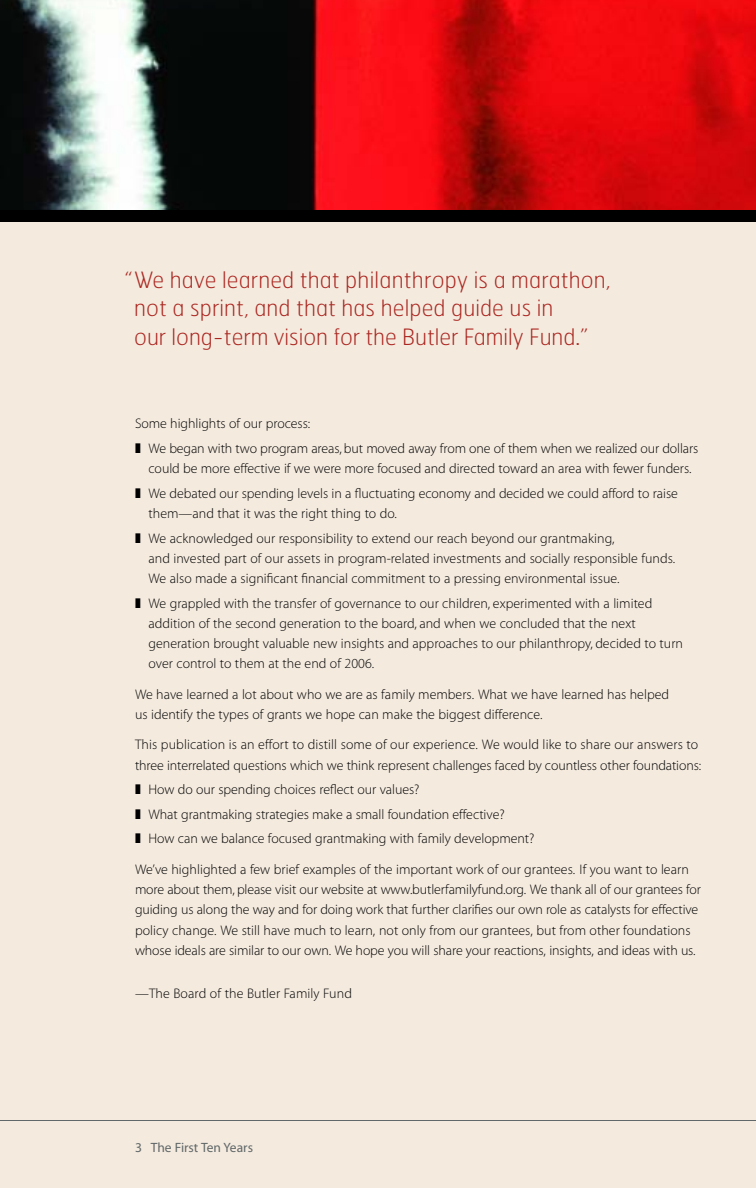
<style>
.page{position:relative;width:756px;height:1188px;background:#f4eade}
.page>*{position:absolute;margin:0;border:0;box-sizing:border-box;transform-origin:0 0}
.t1{font:100 22.5px/28.5px "Hermes";letter-spacing:.005em;color:#ab2822}
.t2{font:13.8px/20.2px "Myriad MM.215.600";color:#000}
.t3{font:13.5px "Myriad MM.412.601";color:#616869}
</style>
<div class="page">
<hr style="left:0;top:1120px;width:756px;height:1px;background:#616869">
<img style="left:0;top:0;width:756px;height:210px">
<div style="left:0;top:210px;width:756px;height:12px;background:#000"></div>
<h1 class="t1" style="left:134px;top:266px;width:478px;text-indent:-10px">“We have learned that philanthropy is a marathon, not a sprint, and that has helped guide us in<br>our long-term vision for the Butler Family Fund.”</h1>
<p class="t2" style="left:135px;top:413px;width:565px;line-height:24.6px">Some highlights of our process:<br>❚ We began with two program areas, but moved away from one of them when we realized our dollars</p>
<p class="t2" style="left:135px;top:457px;width:558px;line-height:24.6px;text-indent:13px">could be more effective if we were more focused and directed toward an area with fewer funders. ❚ We debated our spending levels in a fluctuating economy and decided we could afford to raise</p>
<p class="t2" style="left:135px;top:502px;width:481px;line-height:24.6px;text-indent:14px">them—and that it was the right thing to do.<br>❚ We acknowledged our responsibility to extend our reach beyond our grantmaking,</p>
<p class="t2" style="left:148px;top:549px;width:528px">and invested part of our assets in program-related investments and socially responsible funds.<br>We also made a significant financial commitment to a pressing environmental issue.</p>
<p class="t2" style="left:148px;top:594px;width:536px;text-indent:-13px">❚ We grappled with the transfer of governance to our children, experimented with a limited addition of the second generation to the board, and when we concluded that the next generation brought valuable new insights and approaches to our philanthropy, decided to turn over control to them at the end of 2006.</p>
<p class="t2" style="left:135px;top:685px;width:536px">We have learned a lot about who we are as family members. What we have learned has helped us identify the types of grants we hope can make the biggest difference.</p>
<p class="t2" style="left:135px;top:736px;width:568px">This publication is an effort to distill some of our experience. We would like to share our answers to three interrelated questions which we think represent challenges faced by countless other foundations:</p>
<p class="t2" style="left:135px;top:779px;width:401px;line-height:24.6px">❚ How do our spending choices reflect our values?<br>❚ What grantmaking strategies make a small foundation effective?<br>❚ How can we balance focused grantmaking with family development?</p>
<p class="t2" style="left:135px;top:860px;width:567px">We’ve highlighted a few brief examples of the important work of our grantees. If you want to learn more about them, please visit our website at www.butlerfamilyfund.org. We thank all of our grantees for guiding us along the way and for doing work that further clarifies our own role as catalysts for effective policy change. We still have much to learn, not only from our grantees, but from other foundations whose ideals are similar to our own. We hope you will share your reactions, insights, and ideas with us.</p>
<p class="t2" style="left:135px;top:984px;width:218px">—The Board of the Butler Family Fund</p>
<p class="t3" style="left:135px;top:1142px;width:120px">3 The First Ten Years</p>
</div>
